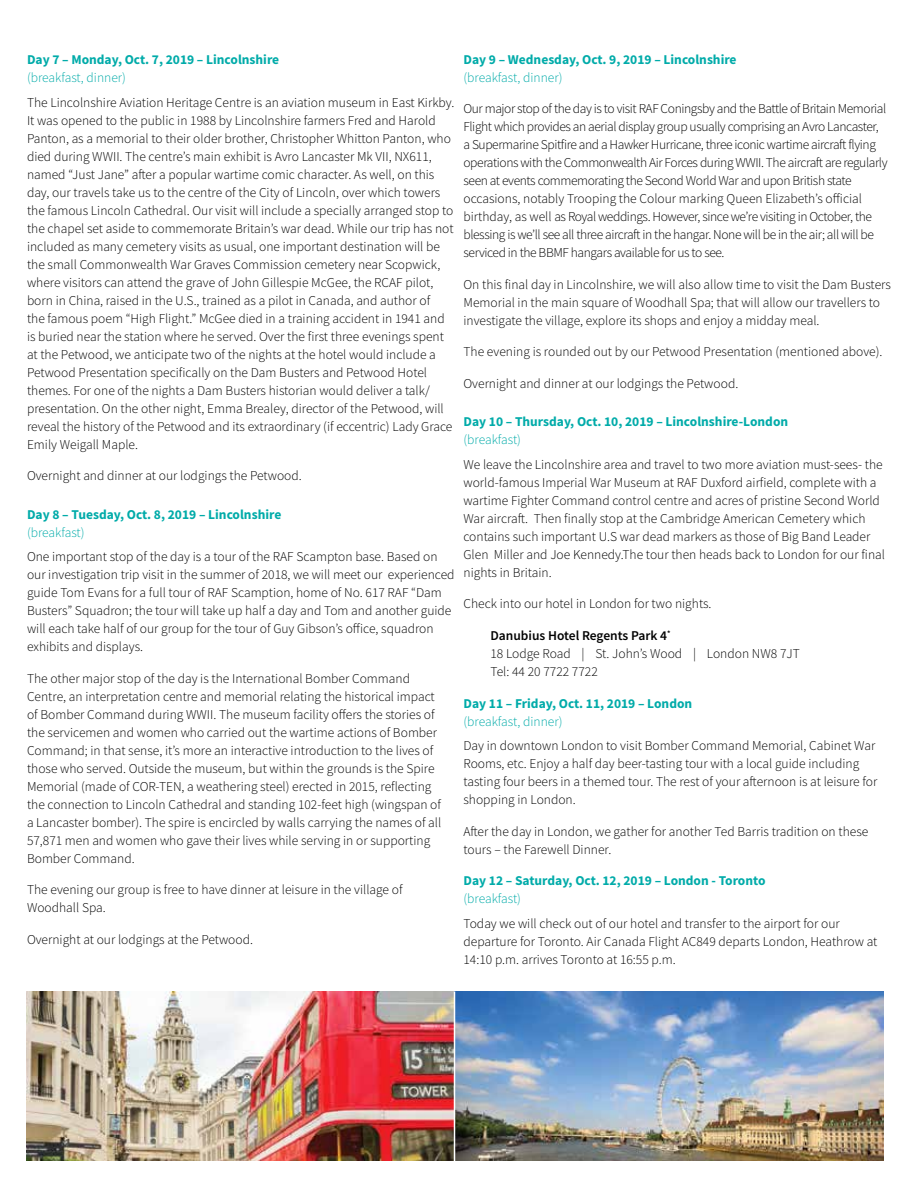
<style>
.page{position:relative;width:918px;height:1188px;background:#fff}
.page>*{position:absolute;margin:0;border:0;box-sizing:border-box;transform-origin:0 0}
.t1{font:300 13.5px/18px "Source Sans Pro";color:#000}
.t2{font:300 13.5px/18px "Source Sans Pro";letter-spacing:-.03em;color:#000}
.t3{font:700 13.5px "Source Sans Pro";color:#00aba9}
.t4{font:300 13.5px "Source Sans Pro";color:#00aba9}
.s1{font-weight:600}
</style>
<div class="page">
<img style="left:26px;top:991px;width:857px;height:170px">
<hr style="left:454px;top:991px;width:1px;height:184px;background:#fff">
<p class="t3" style="left:27px;top:51px;width:254px">Day 7 – Monday, Oct. 7, 2019 – Lincolnshire</p>
<p class="t4" style="left:27px;top:69px;width:101px">(breakfast, dinner)</p>
<p class="t1" style="left:27px;top:93px;width:429px">The Lincolnshire Aviation Heritage Centre is an aviation museum in East Kirkby.<br>It was opened to the public in 1988 by Lincolnshire farmers Fred and Harold Panton, as a memorial to their older brother, Christopher Whitton Panton, who died during WWII. The centre’s main exhibit is Avro Lancaster Mk VII, NX611, named “Just Jane” after a popular wartime comic character. As well, on this day, our travels take us to the centre of the City of Lincoln, over which towers the famous Lincoln Cathedral. Our visit will include a specially arranged stop to the chapel set aside to commemorate Britain’s war dead. While our trip has not included as many cemetery visits as usual, one important destination will be the small Commonwealth War Graves Commission cemetery near Scopwick, where visitors can attend the grave of John Gillespie McGee, the RCAF pilot, born in China, raised in the U.S., trained as a pilot in Canada, and author of<br>the famous poem “High Flight.” McGee died in a training accident in 1941 and is buried near the station where he served. Over the first three evenings spent at the Petwood, we anticipate two of the nights at the hotel would include a Petwood Presentation specifically on the Dam Busters and Petwood Hotel themes. For one of the nights a Dam Busters historian would deliver a talk/ presentation. On the other night, Emma Brealey, director of the Petwood, will reveal the history of the Petwood and its extraordinary (if eccentric) Lady Grace Emily Weigall Maple.</p>
<p class="t1" style="left:27px;top:467px;width:276px">Overnight and dinner at our lodgings the Petwood.</p>
<p class="t3" style="left:27px;top:505px;width:256px">Day 8 – Tuesday, Oct. 8, 2019 – Lincolnshire</p>
<p class="t4" style="left:27px;top:524px;width:59px">(breakfast)</p>
<p class="t1" style="left:27px;top:548px;width:429px">One important stop of the day is a tour of the RAF Scampton base. Based on our investigation trip visit in the summer of 2018, we will meet our experienced guide Tom Evans for a full tour of RAF Scamption, home of No. 617 RAF “Dam Busters” Squadron; the tour will take up half a day and Tom and another guide will each take half of our group for the tour of Guy Gibson’s office, squadron exhibits and displays.</p>
<p class="t1" style="left:27px;top:669px;width:416px">The other major stop of the day is the International Bomber Command Centre, an interpretation centre and memorial relating the historical impact of Bomber Command during WWII. The museum facility offers the stories of the servicemen and women who carried out the wartime actions of Bomber Command; in that sense, it’s more an interactive introduction to the lives of those who served. Outside the museum, but within the grounds is the Spire Memorial (made of COR-TEN, a weathering steel) erected in 2015, reflecting the connection to Lincoln Cathedral and standing 102-feet high (wingspan of a Lancaster bomber). The spire is encircled by walls carrying the names of all 57,871 men and women who gave their lives while serving in or supporting Bomber Command.</p>
<p class="t1" style="left:27px;top:881px;width:377px">The evening our group is free to have dinner at leisure in the village of<br>Woodhall Spa.</p>
<p class="t1" style="left:27px;top:930px;width:228px">Overnight at our lodgings at the Petwood.</p>
<p class="t3" style="left:463px;top:50px;width:275px">Day 9 – Wednesday, Oct. 9, 2019 – Lincolnshire</p>
<p class="t4" style="left:463px;top:69px;width:101px">(breakfast, dinner)</p>
<p class="t2" style="left:463px;top:100px;width:426px">Our major stop of the day is to visit RAF Coningsby and the Battle of Britain Memorial Flight which provides an aerial display group usually comprising an Avro Lancaster, a Supermarine Spitfire and a Hawker Hurricane, three iconic wartime aircraft flying operations with the Commonwealth Air Forces during WWII. The aircraft are regularly seen at events commemorating the Second World War and upon British state occasions, notably Trooping the Colour marking Queen Elizabeth’s official birthday, as well as Royal weddings. However, since we’re visiting in October, the blessing is we’ll see all three aircraft in the hangar. None will be in the air; all will be serviced in the BBMF hangars available for us to see.</p>
<p class="t1" style="left:463px;top:275px;width:429px">On this final day in Lincolnshire, we will also allow time to visit the Dam Busters<br>Memorial in the main square of Woodhall Spa; that will allow our travellers to investigate the village, explore its shops and enjoy a midday meal.</p>
<p class="t1" style="left:463px;top:343px;width:421px">The evening is rounded out by our Petwood Presentation (mentioned above).</p>
<p class="t1" style="left:463px;top:374px;width:276px">Overnight and dinner at our lodgings the Petwood.</p>
<p class="t3" style="left:463px;top:412px;width:326px">Day 10 – Thursday, Oct. 10, 2019 – Lincolnshire-London</p>
<p class="t4" style="left:463px;top:431px;width:59px">(breakfast)</p>
<p class="t1" style="left:463px;top:455px;width:423px">We leave the Lincolnshire area and travel to two more aviation must-sees- the world-famous Imperial War Museum at RAF Duxford airfield, complete with a wartime Fighter Command control centre and acres of pristine Second World War aircraft. Then finally stop at the Cambridge American Cemetery which contains such important U.S war dead markers as those of Big Band Leader Glen Miller and Joe Kennedy.The tour then heads back to London for our final nights in Britain.</p>
<p class="t1" style="left:463px;top:595px;width:250px">Check into our hotel in London for two nights.</p>
<p class="t1" style="left:490px;top:626px;width:311px"><span class="s1">Danubius Hotel Regents Park 4</span><sup>*<br></sup>18 Lodge Road | St. John’s Wood | London NW8 7JT<br>Tel: 44 20 7722 7722</p>
<p class="t3" style="left:464px;top:694px;width:230px">Day 11 – Friday, Oct. 11, 2019 – London</p>
<p class="t4" style="left:464px;top:713px;width:101px">(breakfast, dinner)</p>
<p class="t1" style="left:464px;top:737px;width:415px">Day in downtown London to visit Bomber Command Memorial, Cabinet War Rooms, etc. Enjoy a half day beer-tasting tour with a local guide including tasting four beers in a themed tour. The rest of your afternoon is at leisure for shopping in London.</p>
<p class="t1" style="left:464px;top:822px;width:406px">After the day in London, we gather for another Ted Barris tradition on these tours – the Farewell Dinner.</p>
<p class="t3" style="left:464px;top:872px;width:304px">Day 12 – Saturday, Oct. 12, 2019 – London - Toronto</p>
<p class="t4" style="left:464px;top:891px;width:59px">(breakfast)</p>
<p class="t1" style="left:464px;top:915px;width:415px">Today we will check out of our hotel and transfer to the airport for our departure for Toronto. Air Canada Flight AC849 departs London, Heathrow at<br>14:10 p.m. arrives Toronto at 16:55 p.m.</p>
</div>
